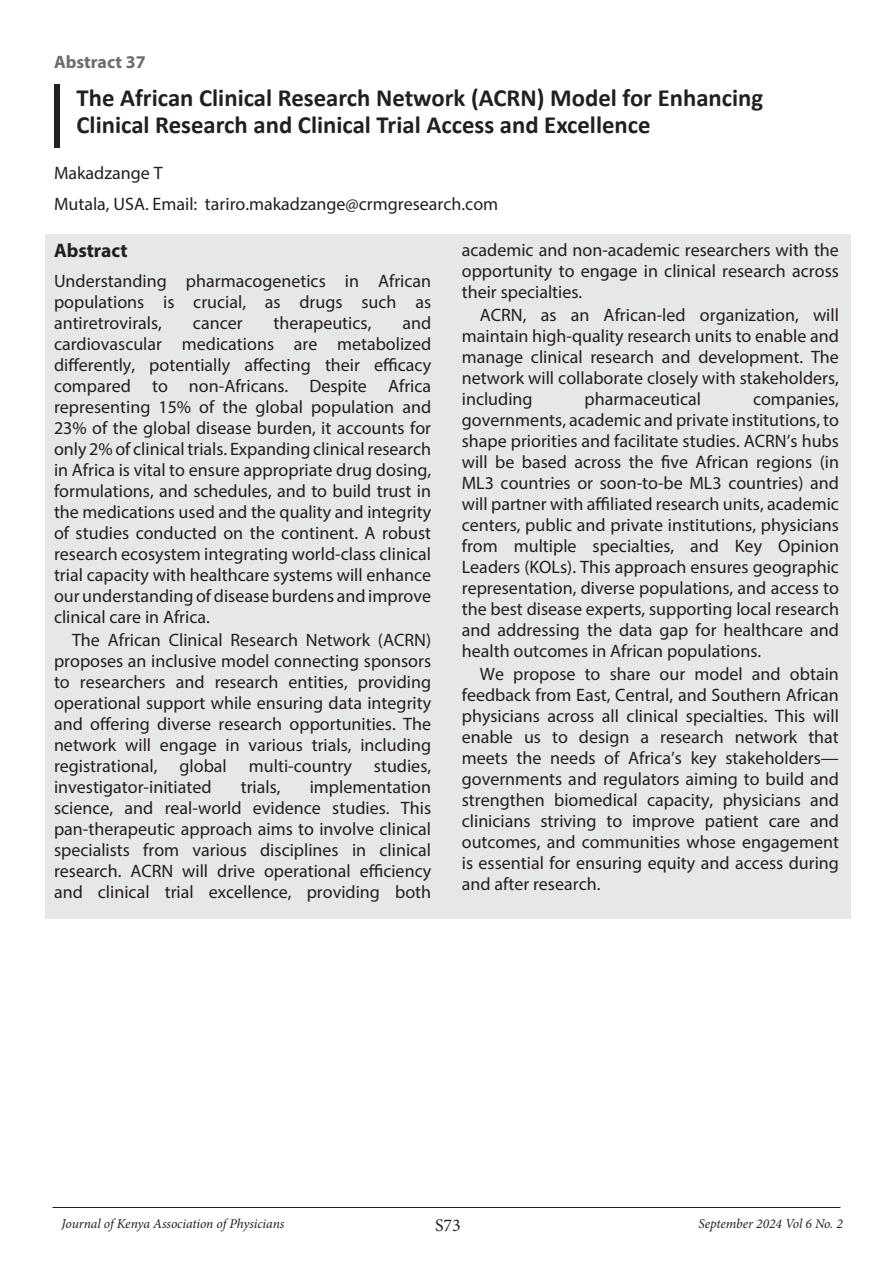
<style>
.page{position:relative;width:893px;height:1263px;background:#fff}
.page>*{position:absolute;margin:0;border:0;box-sizing:border-box;transform-origin:0 0}
.Heading_Heading{font:700 24.75px/26.7px "Calibri";color:#231f20}
.Sub_head{font:700 19.5px "Myriad Pro";color:#231f20}
.Afterhead{font:18px/21px "Myriad Pro";color:#231f20;text-align:justify}
.body_text{font:18px/21px "Myriad Pro";color:#231f20;text-align:justify}
.name{font:18px "Myriad Pro";color:#231f20}
.abstract_name{font:700 18px "Myriad Pro";color:#6c6d70}
.t1{font:18px "Minion Pro";color:#231f20}
.t2{font:italic 13.5px "Minion Pro";letter-spacing:-.005em;color:#231f20}
</style>
<div class="page">
<hr style="left:53px;top:1207px;width:787px;height:1px;background:#231f20">
<div style="left:45px;top:235px;width:805px;height:684px;background:#e6e7e9"></div>
<div style="left:54px;top:84px;width:6px;height:64px;background:#231f20"></div>
<p class="abstract_name" style="left:54px;top:50px;width:93px">Abstract 37</p>
<p class="Heading_Heading" style="left:76px;top:85px;width:688px">The African Clinical Research Network (ACRN) Model for Enhancing<br>Clinical Research and Clinical Trial Access and Excellence</p>
<p class="name" style="left:54px;top:162px;width:110px">Makadzange T</p>
<p class="body_text" style="left:54px;top:193px;width:446px">Mutala, USA. Email: tariro.makadzange@crmgresearch.com</p>
<p class="Sub_head" style="left:54px;top:238px;width:75px">Abstract</p>
<p class="body_text" style="left:54px;top:270px;width:379px">Understanding pharmacogenetics in African populations is crucial, as drugs such as antiretrovirals,</p>
<p class="Afterhead" style="left:462px;top:239px;width:379px">academic and non-academic researchers with the opportunity to engage in clinical research across their specialties.</p>
<p class="Afterhead" style="left:462px;top:304px;width:379px;text-indent:18px">ACRN, as an African-led organization, will maintain high-quality research units to enable and manage clinical research and development. The network will collaborate closely with stakeholders, including</p>
<p class="body_text" style="left:54px;top:312px;width:379px;text-indent:348px">and cardiovascular medications are metabolized differently, potentially affecting their efficacy compared to non-Africans. Despite Africa representing 15% of the global population and 23% of the global disease burden, it accounts for only 2% of clinical trials. Expanding clinical research in Africa is vital to ensure appropriate drug dosing, formulations, and schedules, and to build trust in the medications used and the quality and integrity of studies conducted on the continent. A robust research ecosystem integrating world-class clinical trial capacity with healthcare systems will enhance our understanding of disease burdens and improve clinical care in Africa.</p>
<p class="Afterhead" style="left:54px;top:629px;width:379px;text-indent:18px">The African Clinical Research Network (ACRN) proposes an inclusive model connecting sponsors to researchers and research entities, providing operational support while ensuring data integrity and offering diverse research opportunities. The network will engage in various trials, including registrational, global multi-country studies, investigator-initiated</p>
<p class="body_text" style="left:193px;top:312px;width:51px">cancer</p>
<p class="body_text" style="left:274px;top:312px;width:99px">therapeutics,</p>
<p class="Afterhead" style="left:584px;top:388px;width:118px">pharmaceutical</p>
<p class="Afterhead" style="left:462px;top:388px;width:379px;text-indent:291px">companies, governments, academic and private institutions, to shape priorities and facilitate studies. ACRN’s hubs will be based across the five African regions (in ML3 countries or soon-to-be ML3 countries) and will partner with affiliated research units, academic centers, public and private institutions, physicians from multiple specialties, and Key Opinion Leaders (KOLs). This approach ensures geographic representation, diverse populations, and access to the best disease experts, supporting local research and addressing the data gap for healthcare and health outcomes in African populations.</p>
<p class="Afterhead" style="left:462px;top:663px;width:379px;text-indent:18px">We propose to share our model and obtain feedback from East, Central, and Southern African physicians across all clinical specialties. This will enable us to design a research network that meets the needs of Africa’s key stakeholders— governments and regulators aiming to build and strengthen biomedical capacity, physicians and clinicians striving to improve patient care and outcomes, and communities whose engagement is essential for ensuring equity and access during and after research.</p>
<p class="Afterhead" style="left:54px;top:776px;width:379px;text-indent:256px">implementation science, and real-world evidence studies. This pan-therapeutic approach aims to involve clinical specialists from various disciplines in clinical research. ACRN will drive operational efficiency and clinical trial excellence, providing both</p>
<p class="Afterhead" style="left:241px;top:776px;width:41px">trials,</p>
<p class="t2" style="left:62px;top:1214px;width:224px">Journal of Kenya Association of Physicians</p>
<p class="t1" style="left:435px;top:1213px;width:27px">S73</p>
<p class="t2" style="left:698px;top:1214px;width:146px">September 2024 Vol 6 No. 2</p>
</div>
